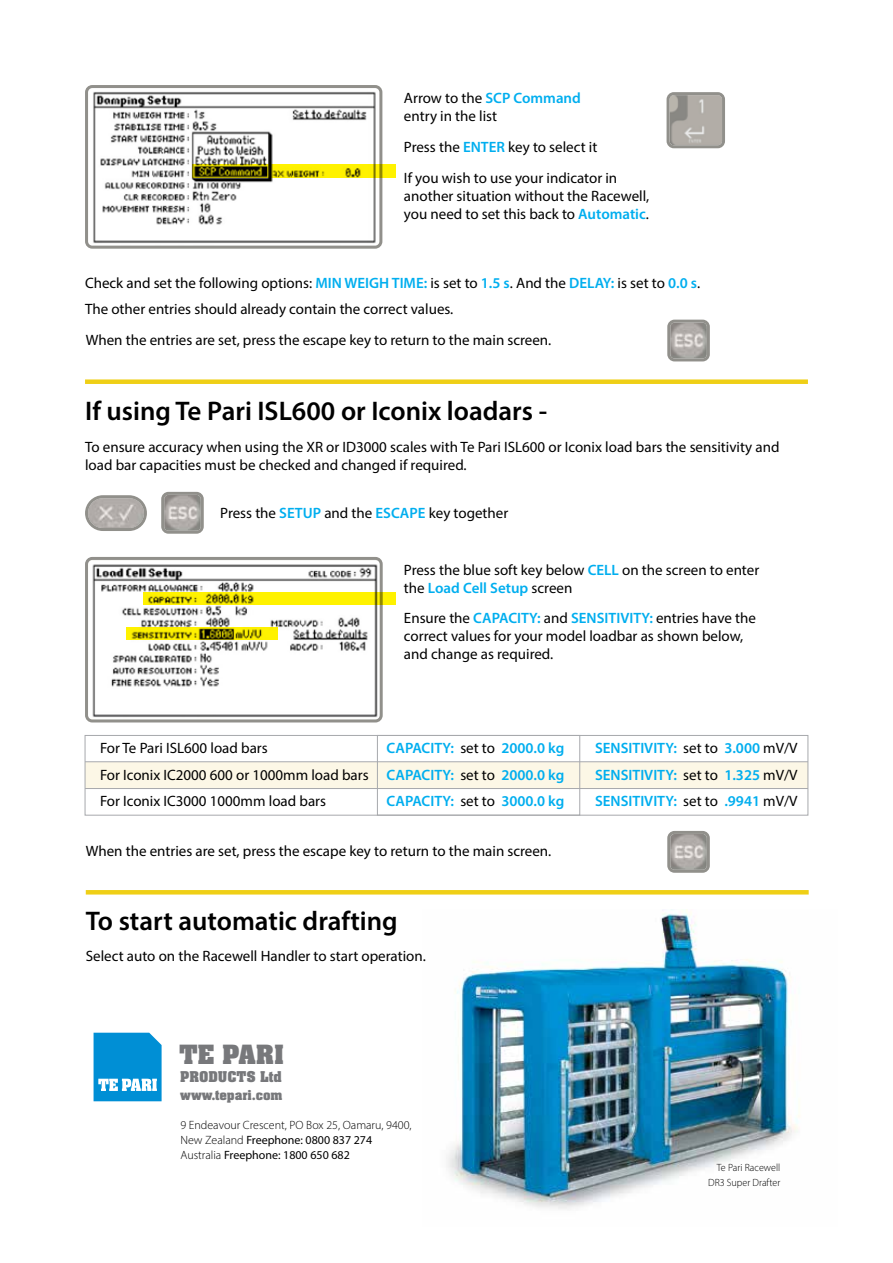
<style>
.page{position:relative;width:893px;height:1263px;background:#fff}
.page>*{position:absolute;margin:0;border:0;box-sizing:border-box;transform-origin:0 0}
.t1{font:700 28.95px "Neue Aachen Pro";letter-spacing:-.005em;color:#77787b;scale:1.05 1}
.t2{font:600 27px "Myriad Pro";color:#000}
.t3{font:700 16.35px "Neue Aachen Pro";color:#77787b}
.t4{font:15px/18px "Myriad Pro";color:#000}
.t5{font:600 15px "Myriad Pro";color:#00aeef}
.t6{font:700 15px "Neue Aachen Pro";letter-spacing:-.005em;color:#77787b}
.t7{font:300 12px/15px "Myriad Pro";color:#000}
.t8{font:300 10.5px/15px "Myriad Pro";color:#000;text-align:right;scale:.96 1}
.s1{font-weight:600;color:#00aeef}
.s2{font-weight:400;color:#000}
.s3{font-weight:400}
</style>
<div class="page">
<img style="left:446px;top:909px;width:354px;height:300px">
<div style="left:85px;top:762px;width:723px;height:26px;background:#fcf7e6"></div>
<img style="left:89px;top:89px;width:289px;height:156px">
<div style="left:85px;top:85px;width:297px;height:164px;border:3px solid #91908b;border-radius:6px"></div>
<svg style="left:192px;top:165px;width:203px;height:13px;background:#aba200"></svg>
<img style="left:671px;top:96px;width:50px;height:48px">
<div style="left:667px;top:92px;width:58px;height:56px;border:3px solid #91908b;border-radius:6px"></div>
<img style="left:671px;top:324px;width:35px;height:33px">
<div style="left:667px;top:320px;width:43px;height:41px;border:3px solid #91908b;border-radius:6px"></div>
<img style="left:89px;top:499px;width:54px;height:28px">
<div style="left:85px;top:495px;width:62px;height:36px;border:3px solid #91908b;border-radius:16px"></div>
<img style="left:165px;top:496px;width:35px;height:34px">
<div style="left:161px;top:492px;width:43px;height:42px;border:3px solid #91908b;border-radius:6px"></div>
<div style="left:85px;top:379px;width:723px;height:5px;background:#efcf16"></div>
<img style="left:89px;top:561px;width:290px;height:157px">
<div style="left:85px;top:557px;width:298px;height:165px;border:3px solid #91908b;border-radius:6px"></div>
<svg style="left:144px;top:592px;width:252px;height:12px;background:#e5d900"></svg>
<svg style="left:126px;top:627px;width:151px;height:13px;background:#c1b600"></svg>
<hr style="left:85px;top:761px;width:723px;height:1px;background:#a7a9ac">
<hr style="left:85px;top:788px;width:723px;height:1px;background:#a7a9ac">
<hr style="left:86px;top:890px;width:723px;height:4px;background:#efcf16">
<img style="left:671px;top:835px;width:35px;height:34px">
<div style="left:667px;top:831px;width:43px;height:42px;border:3px solid #91908b;border-radius:6px"></div>
<svg style="left:94px;top:1033px;width:68px;height:68px;background:#219dda"></svg>
<div style="left:85px;top:735px;width:723px;height:80px;border:1px solid #a7a9ac"></div>
<div style="left:377px;top:735px;width:203px;height:80px;border:1px solid #a7a9ac"></div>
<p class="t4" style="left:404px;top:89px;width:178px">Arrow to the <span class="s1">SCP Command </span>entry in the list</p>
<p class="t4" style="left:404px;top:132px;width:215px;line-height:30.8px">Press the <span class="s1">ENTER</span> key to select it<br>If you wish to use your indicator in</p>
<p class="t4" style="left:404px;top:187px;width:247px">another situation without the Racewell, you need to set this back to <span class="s1">Automatic</span>.</p>
<p class="t4" style="left:85px;top:269px;width:617px;line-height:26.5px">Check and set the following options: <span class="s1">MIN WEIGH TIME:</span> is set to <span class="s1">1.5 s</span>. And the <span class="s1">DELAY:</span> is set to <span class="s1">0.0 s</span>.<br>The other entries should already contain the correct values.</p>
<p class="t4" style="left:86px;top:330px;width:467px">When the entries are set, press the escape key to return to the main screen.</p>
<h2 class="t2" style="left:85px;top:393px;width:464px">If using Te Pari ISL600 or Iconix loadars -</h2>
<p class="t4" style="left:85px;top:437px;width:696px">To ensure accuracy when using the XR or ID3000 scales with Te Pari ISL600 or Iconix load bars the sensitivity and load bar capacities must be checked and changed if required.</p>
<p class="t4" style="left:220px;top:503px;width:290px">Press the <span class="s1">SETUP</span> and the <span class="s1">ESCAPE</span> key together</p>
<p class="t4" style="left:404px;top:560px;width:357px">Press the blue soft key below <span class="s1">CELL</span> on the screen to enter the <span class="s1">Load Cell Setup</span> screen</p>
<p class="t4" style="left:404px;top:609px;width:353px">Ensure the <span class="s1">CAPACITY:</span> and <span class="s1">SENSITIVITY:</span> entries have the correct values for your model loadbar as shown below, and change as required.</p>
<p class="t4" style="left:100px;top:739px;width:169px">For Te Pari ISL600 load bars</p>
<p class="t5" style="left:387px;top:738px;width:179px">CAPACITY: <span class="s2">set to</span> 2000.0 kg</p>
<p class="t5" style="left:595px;top:738px;width:204px">SENSITIVITY: <span class="s2">set to</span> 3.000 <span class="s2">mV/V</span></p>
<p class="t4" style="left:100px;top:765px;width:466px">For Iconix IC2000 600 or 1000mm load bars <span class="s1">CAPACITY:</span> set to <span class="s1">2000.0 kg</span></p>
<p class="t5" style="left:595px;top:765px;width:204px">SENSITIVITY: <span class="s2">set to</span> 1.325 <span class="s2">mV/V</span></p>
<p class="t4" style="left:100px;top:792px;width:228px">For Iconix IC3000 1000mm load bars</p>
<p class="t5" style="left:387px;top:792px;width:179px">CAPACITY: <span class="s2">set to</span> 3000.0 kg</p>
<p class="t5" style="left:595px;top:792px;width:204px">SENSITIVITY: <span class="s2">set to</span> .9941 <span class="s2">mV/V</span></p>
<p class="t4" style="left:86px;top:842px;width:467px">When the entries are set, press the escape key to return to the main screen.</p>
<h2 class="t2" style="left:86px;top:904px;width:313px">To start automatic drafting</h2>
<p class="t4" style="left:86px;top:946px;width:342px">Select auto on the Racewell Handler to start operation.</p>
<h1 class="t1" style="left:179px;top:1039px;width:102px">TE PARI</h1>
<p class="t3" style="left:180px;top:1067px;width:103px">PRODUCTS Ltd</p>
<p class="t6" style="left:180px;top:1087px;width:104px">www.tepari.com</p>
<p class="t7" style="left:180px;top:1117px;width:233px">9 Endeavour Crescent, PO Box 25, Oamaru, 9400,<br>New Zealand <span class="s3">Freephone: 0800 837 274<br></span>Australia <span class="s3">Freephone: 1800 650 682</span></p>
<p class="t8" style="left:708px;top:1160px;width:77px">Te Pari Racewell<br>DR3 Super Drafter</p>
</div>
